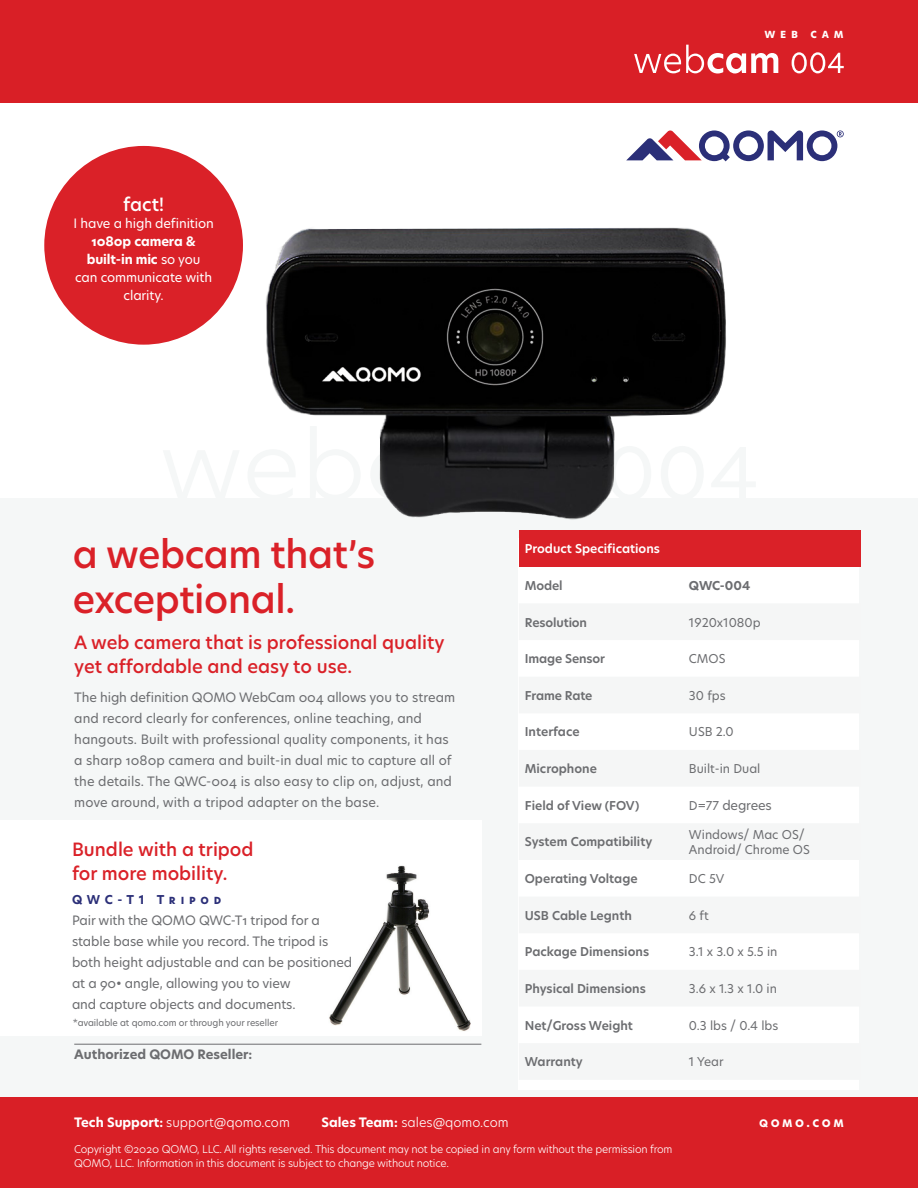
<style>
.page{position:relative;width:918px;height:1188px;background:#fff}
.page>*{position:absolute;margin:0;border:0;box-sizing:border-box;transform-origin:0 0}
.t1{font:500 37.5px "Hero New";letter-spacing:-.01em;color:#da2128}
.t2{font:500 18px/24px "Hero New";color:#da2128}
.t3{font:500 18px "Hero New";color:#fff}
.t4{font:12.75px/21px "Hero New";letter-spacing:-.01em;color:#6c6d70}
.t5{font:12.75px/18px "Hero New";letter-spacing:-.01em;color:#fff;text-align:center}
.t6{font:300 12.75px "Hero New";color:#fff}
.t7{font:700 12.75px "Hero New";color:#6c6d70}
.t8{font:700 12.75px "Hero New";letter-spacing:.195em;color:#fff}
.t9{font:600 12px "Hero New";color:#6c6d70}
.t10{font:12px "Hero New";color:#6c6d70}
.t11{font:600 12px "Hero New";color:#fff}
.t12{font:700 12px "Hero New";letter-spacing:.4em;color:#2b2f78}
.t13{font:700 12px "Hero New";color:#6c6d70}
.t14{font:700 12px "Hero New";letter-spacing:.4em;color:#fff}
.t15{font:300 10.5px/13.5px "Hero New";letter-spacing:-.02em;color:#fff}
.t16{font:9px "Hero New";letter-spacing:-.01em;color:#6c6d70}
.s1{font-weight:700}
.s2{font-size:12px}
</style>
<div class="page">
<div style="left:0;top:499px;width:918px;height:689px;background:#f5f7f7"></div>
<div style="left:0;top:0;width:918px;height:103px;background:#d91f26"></div>
<svg style="left:753px;top:130px;width:91px;height:31px"></svg>
<div style="left:44px;top:146px;width:199px;height:199px;background:#da2128;border-radius:50%"></div>
<svg style="left:634px;top:45px;width:144px;height:29px"></svg>
<svg style="left:792px;top:52px;width:52px;height:21px"></svg>
<img style="left:230px;top:130px;width:523px;height:390px">
<div style="left:0;top:1097px;width:918px;height:91px;background:#d91f26"></div>
<hr style="left:74px;top:1044px;width:407px;height:1px;background:#6c6d70">
<div style="left:0;top:820px;width:481px;height:216px;background:#fff"></div>
<img style="left:329px;top:865px;width:142px;height:166px">
<div style="left:519px;top:538px;width:340px;height:551px;background:#fff"></div>
<div style="left:519px;top:530px;width:341px;height:37px;background:#da2128"></div>
<p class="t3" style="left:123px;top:192px;width:42px">fact!</p>
<p class="t5" style="left:73px;top:214px;width:142px">I have a high definition<br><span class="s1">1080p camera &amp; built-in mic</span> so you<br>can communicate with clarity.</p>
<p class="t14" style="left:764px;top:25px;width:81px">web cam</p>
<p class="t1" style="left:73px;top:528px;width:304px">a webcam that’s</p>
<p class="t1" style="left:73px;top:573px;width:224px">exceptional.</p>
<p class="t2" style="left:74px;top:630px;width:372px">A web camera that is professional quality yet affordable and easy to use.</p>
<p class="t4" style="left:74px;top:686px;width:383px">The high definition QOMO WebCam 004 allows you to stream and record clearly for conferences, online teaching, and hangouts. Built with professional quality components, it has a sharp 1080p camera and built-in dual mic to capture all of the details. The QWC-004 is also easy to clip on, adjust, and move around, with a tripod adapter on the base.</p>
<p class="t2" style="left:72px;top:837px;width:183px">Bundle with a tripod</p>
<p class="t2" style="left:72px;top:861px;width:157px">for more mobility.</p>
<p class="t12" style="left:72px;top:891px;width:151px">QWC-T1 Tripod</p>
<p class="t4" style="left:72px;top:909px;width:282px">Pair with the QOMO QWC-T1 tripod for a stable base while you record. The tripod is both height adjustable and can be positioned at a 90• angle, allowing you to view<br>and capture objects and documents.</p>
<p class="t16" style="left:73px;top:1016px;width:207px">*available at qomo.com or through your reseller</p>
<p class="t7" style="left:74px;top:1045px;width:180px">Authorized QOMO Reseller:</p>
<p class="t11" style="left:525px;top:541px;width:137px">Product Specifications</p>
<p class="t9" style="left:525px;top:577px;width:39px">Model</p>
<p class="t13" style="left:689px;top:577px;width:63px">QWC-004</p>
<p class="t9" style="left:525px;top:614px;width:64px">Resolution</p>
<p class="t10" style="left:689px;top:614px;width:73px">1920x1080p</p>
<p class="t9" style="left:525px;top:651px;width:82px">Image Sensor</p>
<p class="t10" style="left:689px;top:651px;width:38px">CMOS</p>
<p class="t9" style="left:525px;top:687px;width:69px">Frame Rate</p>
<p class="t10" style="left:689px;top:687px;width:38px">30 fps</p>
<p class="t9" style="left:525px;top:724px;width:56px">Interface</p>
<p class="t10" style="left:689px;top:724px;width:46px">USB 2.0</p>
<p class="t9" style="left:525px;top:761px;width:74px">Microphone</p>
<p class="t10" style="left:689px;top:761px;width:73px">Built-in Dual</p>
<p class="t9" style="left:525px;top:797px;width:116px">Field of View (FOV)</p>
<p class="t4" style="left:689px;top:795px;width:84px"><span class="s2">D=77</span> degrees</p>
<p class="t9" style="left:525px;top:834px;width:129px">System Compatibility</p>
<p class="t10" style="left:689px;top:827px;width:117px">Windows/ Mac OS/</p>
<p class="t10" style="left:689px;top:841px;width:122px">Android/ Chrome OS</p>
<p class="t9" style="left:525px;top:870px;width:114px">Operating Voltage</p>
<p class="t10" style="left:689px;top:870px;width:37px">DC 5V</p>
<p class="t9" style="left:525px;top:907px;width:109px">USB Cable Legnth</p>
<p class="t10" style="left:689px;top:907px;width:21px">6 ft</p>
<p class="t9" style="left:525px;top:944px;width:126px">Package Dimensions</p>
<p class="t10" style="left:689px;top:944px;width:90px">3.1 x 3.0 x 5.5 in</p>
<p class="t9" style="left:525px;top:980px;width:123px">Physical Dimensions</p>
<p class="t10" style="left:689px;top:980px;width:90px">3.6 x 1.3 x 1.0 in</p>
<p class="t9" style="left:525px;top:1017px;width:110px">Net/Gross Weight</p>
<p class="t10" style="left:689px;top:1017px;width:91px">0.3 lbs / 0.4 lbs</p>
<p class="t9" style="left:525px;top:1054px;width:59px">Warranty</p>
<p class="t10" style="left:689px;top:1054px;width:36px">1 Year</p>
<p class="t6" style="left:74px;top:1114px;width:217px"><span class="s1">Tech Support:</span> support@qomo.com</p>
<p class="t6" style="left:322px;top:1114px;width:188px"><span class="s1">Sales Team:</span> sales@qomo.com</p>
<p class="t8" style="left:759px;top:1114px;width:86px">qomo.com</p>
<p class="t15" style="left:74px;top:1143px;width:600px">Copyright ©2020 QOMO, LLC. All rights reserved. This document may not be copied in any form without the permission from<br>QOMO, LLC. Information in this document is subject to change without notice.</p>
</div>
